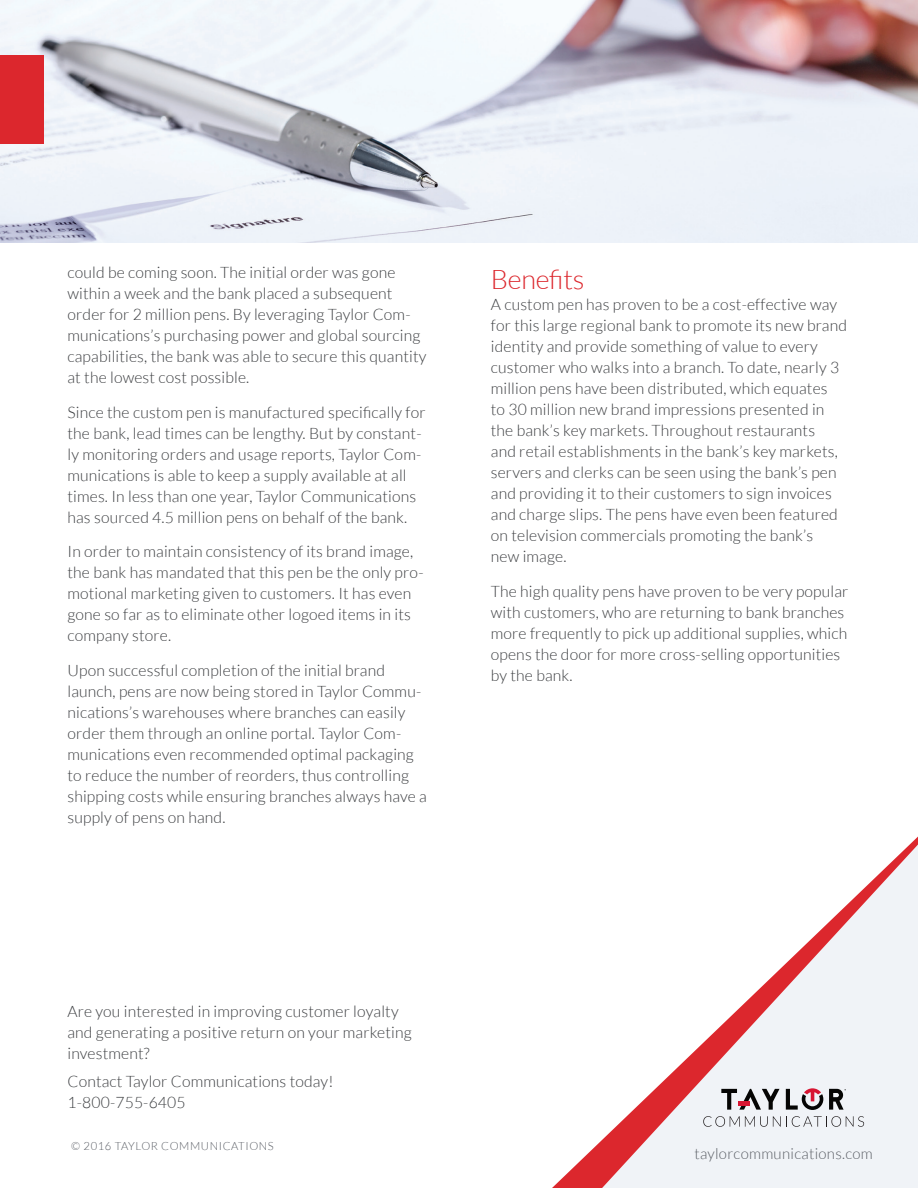
<style>
.page{position:relative;width:918px;height:1188px;background:#fff}
.page>*{position:absolute;margin:0;border:0;box-sizing:border-box;transform-origin:0 0}
.t1{font:300 27px "Lato";letter-spacing:-.01em;color:#dc272d}
.t2{font:300 15.75px/21px "Lato";letter-spacing:.01em;color:#3a3c3f}
.t3{font:300 15px "Lato";letter-spacing:.02em;color:#595d64}
.t4{font:300 11.25px "Lato";letter-spacing:.05em;color:#595d64}
</style>
<div class="page">
<img style="left:0;top:0;width:918px;height:243px">
<div style="left:0;top:56px;width:43px;height:88px;background:#dc272d"></div>
<svg style="left:552px;top:837px;width:366px;height:351px"></svg>
<svg style="left:829px;top:1089px;width:17px;height:21px"></svg>
<svg style="left:721px;top:1089px;width:59px;height:21px"></svg>
<hr style="left:738px;top:1102px;width:12px;height:4px;background:#d71532">
<svg style="left:786px;top:1088px;width:37px;height:22px"></svg>
<svg style="left:703px;top:1116px;width:161px;height:11px"></svg>
<p class="t2" style="left:68px;top:262px;width:361px">could be coming soon. The initial order was gone within a week and the bank placed a subsequent order for 2 million pens. By leveraging Taylor Com&shy;munications’s purchasing power and global sourcing capabilities, the bank was able to secure this quantity at the lowest cost possible.</p>
<p class="t2" style="left:68px;top:402px;width:360px">Since the custom pen is manufactured specifically for the bank, lead times can be lengthy. But by constant&shy;ly monitoring orders and usage reports, Taylor Com&shy;munications is able to keep a supply available at all times. In less than one year, Taylor Communications</p>
<p class="t2" style="left:68px;top:507px;width:341px">has sourced 4.5 million pens on behalf of the bank.</p>
<p class="t2" style="left:68px;top:541px;width:358px">In order to maintain consistency of its brand image, the bank has mandated that this pen be the only pro&shy;motional marketing given to customers. It has even gone so far as to eliminate other logoed items in its company store.</p>
<p class="t2" style="left:68px;top:660px;width:361px">Upon successful completion of the initial brand launch, pens are now being stored in Taylor Commu&shy;nications’s warehouses where branches can easily order them through an online portal. Taylor Com&shy;munications even recommended optimal packaging to reduce the number of reorders, thus controlling shipping costs while ensuring branches always have a supply of pens on hand.</p>
<p class="t1" style="left:491px;top:265px;width:95px">Benefits</p>
<p class="t2" style="left:491px;top:294px;width:358px">A custom pen has proven to be a cost-effective way for this large regional bank to promote its new brand identity and provide something of value to every customer who walks into a branch. To date, nearly 3 million pens have been distributed, which equates<br>to 30 million new brand impressions presented in the bank’s key markets. Throughout restaurants<br>and retail establishments in the bank’s key markets, servers and clerks can be seen using the bank’s pen and providing it to their customers to sign invoices and charge slips. The pens have even been featured on television commercials promoting the bank’s</p>
<p class="t2" style="left:491px;top:546px;width:77px">new image.</p>
<p class="t2" style="left:491px;top:581px;width:359px">The high quality pens have proven to be very popular with customers, who are returning to bank branches more frequently to pick up additional supplies, which opens the door for more cross-selling opportunities by the bank.</p>
<p class="t2" style="left:68px;top:1001px;width:346px">Are you interested in improving customer loyalty and generating a positive return on your marketing investment?</p>
<p class="t2" style="left:68px;top:1071px;width:267px">Contact Taylor Communications today!<br>1-800-755-6405</p>
<p class="t4" style="left:71px;top:1140px;width:204px">© 2016 TAYLOR COMMUNICATIONS</p>
<p class="t3" style="left:694px;top:1146px;width:180px">taylorcommunications.com</p>
</div>
